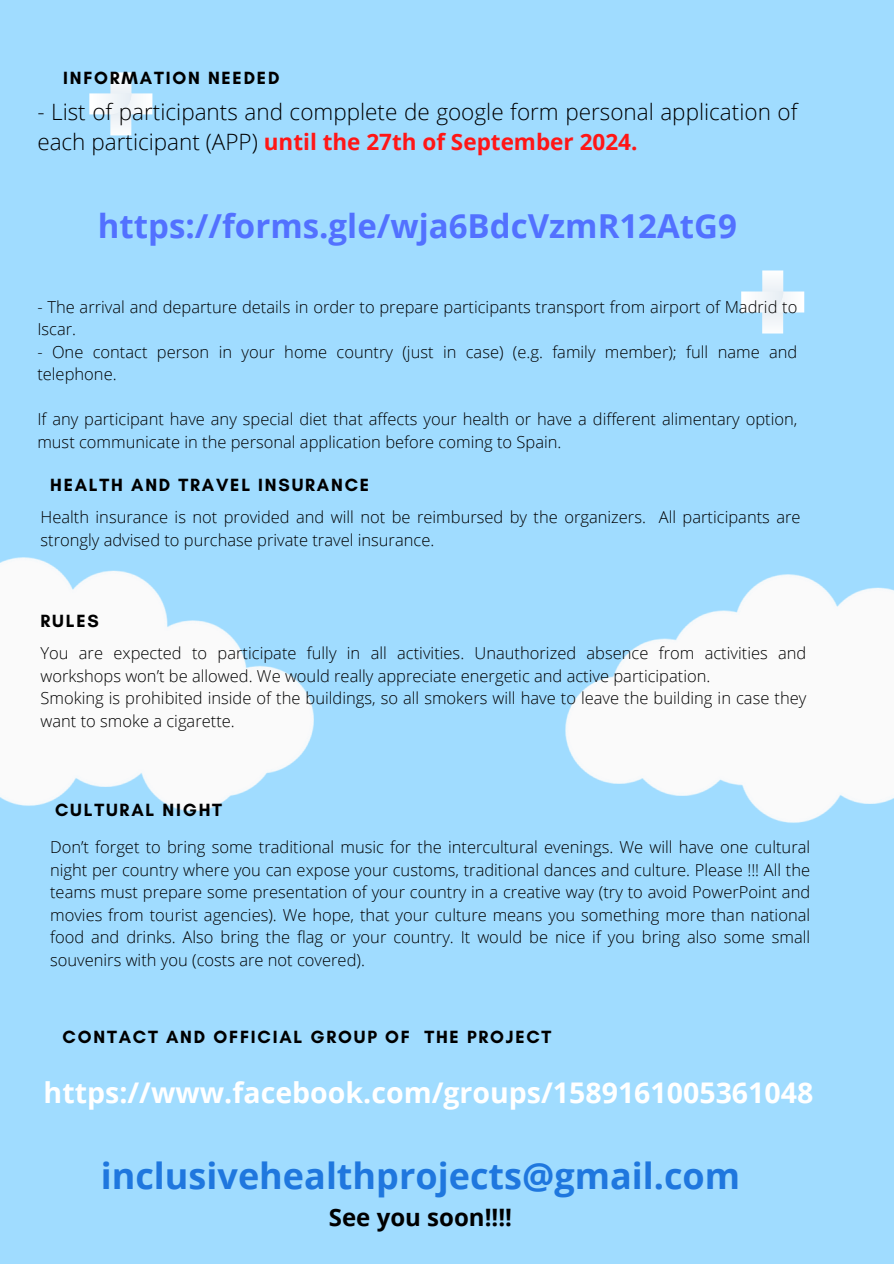
<style>
.page{position:relative;width:894px;height:1264px;background:#fff}
.page>*{position:absolute;margin:0;border:0;box-sizing:border-box;transform-origin:0 0}
.t1{font:700 36px "Open Sans";color:#1f77de}
.t2{font:700 33px "Open Sans";color:#5271ff}
.t3{font:700 28.5px "Open Sans";color:#fff}
.t4{font:700 24px "Open Sans";color:#000}
.t5{font:300 22.5px/30.3px "Open Sans";color:#000}
.t6{font:700 18px "Glacial Indifference";letter-spacing:.1em;color:#000}
.t7{font:300 16.5px/22.5px "Open Sans";color:#000}
.s1{font-weight:700;color:#ff1616}
</style>
<div class="page">
<div style="left:0;top:0;width:893px;height:1263px;background:#a0dcff"></div>
<img style="left:0;top:557px;width:313px;height:253px">
<img style="left:565px;top:574px;width:328px;height:249px">
<svg style="left:89px;top:72px;width:63px;height:63px"></svg>
<svg style="left:741px;top:270px;width:63px;height:63px"></svg>
<p class="t6" style="left:63px;top:67px;width:218px">INFORMATION NEEDED</p>
<p class="t5" style="left:37px;top:96px;width:761px">- List of participants and compplete de google form personal application of each participant (APP) <span class="s1">until the 27th of September 2024.</span></p>
<h4 class="t2" style="left:98px;top:203px;width:640px">https://forms.gle/wja6BdcVzmR12AtG9</h4>
<p class="t7" style="left:37px;top:295px;width:761px">- The arrival and departure details in order to prepare participants transport from airport of Madrid to<br>Iscar.</p>
<p class="t7" style="left:37px;top:340px;width:761px">- One contact person in your home country (just in case) (e.g. family member); full name and telephone.</p>
<p class="t7" style="left:37px;top:407px;width:761px">If any participant have any special diet that affects your health or have a different alimentary option, must communicate in the personal application before coming to Spain.</p>
<h4 class="t6" style="left:50px;top:474px;width:320px">HEALTH AND TRAVEL INSURANCE</h4>
<p class="t7" style="left:40px;top:505px;width:761px">Health insurance is not provided and will not be reimbursed by the organizers. All participants are strongly advised to purchase private travel insurance.</p>
<p class="t6" style="left:40px;top:610px;width:60px">RULES</p>
<p class="t7" style="left:40px;top:641px;width:767px">You are expected to participate fully in all activities. Unauthorized absence from activities and workshops won’t be allowed. We would really appreciate energetic and active participation.</p>
<h4 class="t7" style="left:40px;top:686px;width:767px">Smoking is prohibited inside of the buildings, so all smokers will have to leave the building in case they want to smoke a cigarette.</h4>
<p class="t6" style="left:55px;top:798px;width:168px">CULTURAL NIGHT</p>
<h4 class="t7" style="left:50px;top:835px;width:761px;text-align:justify">Don’t forget to bring some traditional music for the intercultural evenings. We will have one cultural night per country where you can expose your customs, traditional dances and culture. Please !!! All the teams must prepare some presentation of your country in a creative way (try to avoid PowerPoint and movies from tourist agencies). We hope, that your culture means you something more than national food and drinks. Also bring the flag or your country. It would be nice if you bring also some small souvenirs with you (costs are not covered).</h4>
<h3 class="t6" style="left:63px;top:1025px;width:490px">CONTACT AND OFFICIAL GROUP OF THE PROJECT</h3>
<h1 class="t3" style="left:44px;top:1072px;width:771px">https://www.facebook.com/groups/1589161005361048</h1>
<p class="t1" style="left:101px;top:1150px;width:640px">inclusivehealthprojects@gmail.com</p>
<p class="t4" style="left:329px;top:1200px;width:185px">See you soon!!!!</p>
</div>
